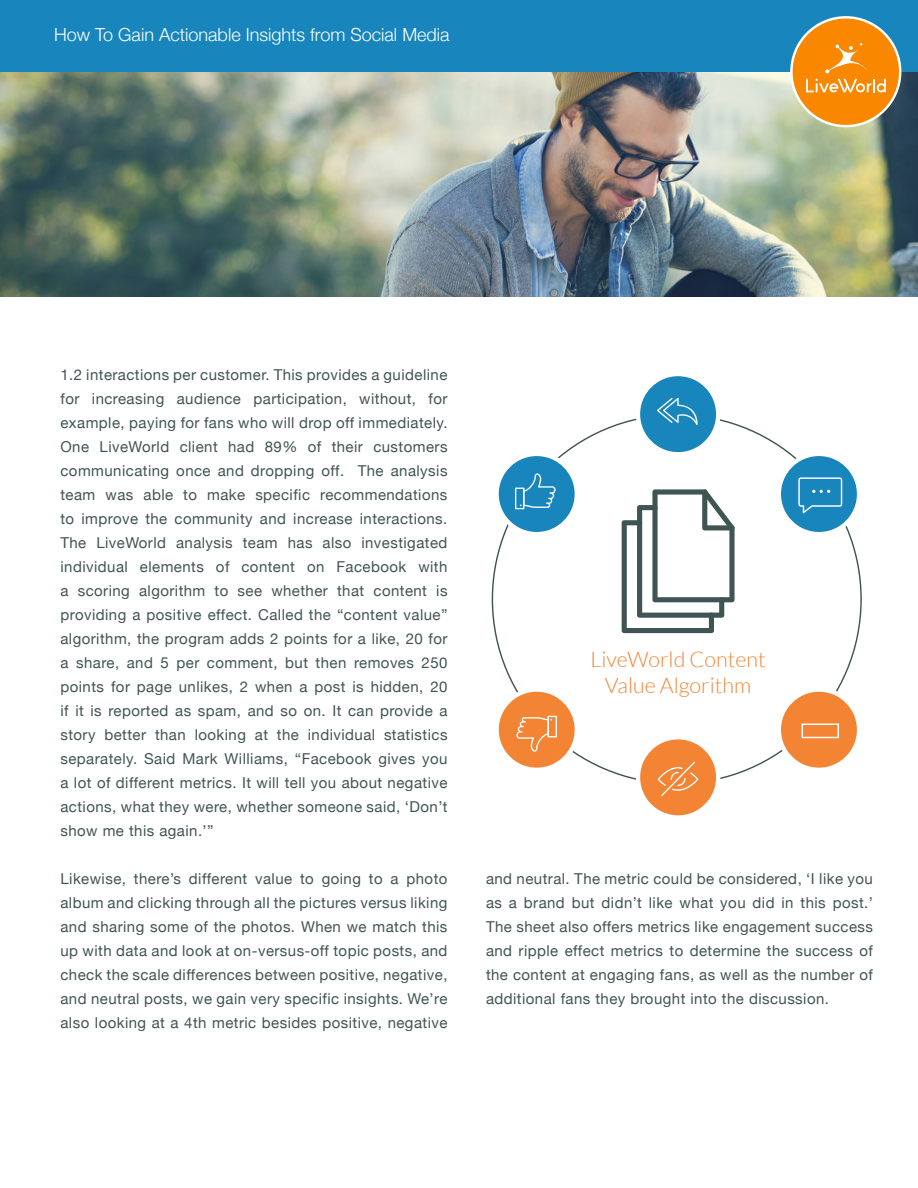
<style>
.page{position:relative;width:918px;height:1188px;background:#fff}
.page>*{position:absolute;margin:0;border:0;box-sizing:border-box;transform-origin:0 0}
.t1{font:300 21.45px/25.8px "Lato";color:#f38434;text-align:center}
.t2{font:300 18px "Helvetica Neue";color:#fff}
.t3{font:15px/24px "Helvetica Neue";letter-spacing:.03em;color:#415454;text-align:justify}
</style>
<div class="page">
<img style="left:0;top:72px;width:918px;height:225px">
<div style="left:0;top:0;width:918px;height:72px;background:#1886bd"></div>
<div style="left:791px;top:17px;width:109px;height:109px;background:#f98800;border-radius:50%"></div>
<div style="left:790px;top:16px;width:111px;height:111px;border:2px solid #fff;border-radius:50%"></div>
<svg style="left:806px;top:79px;width:80px;height:13px"></svg>
<svg style="left:825px;top:43px;width:42px;height:30px"></svg>
<svg style="left:622px;top:489px;width:113px;height:144px"></svg>
<div style="left:779px;top:454px;width:80px;height:80px;background:#1886bd;border-radius:50%"></div>
<div style="left:777px;top:452px;width:84px;height:84px;border:4px solid #fff;border-radius:50%"></div>
<svg style="left:798px;top:477px;width:44px;height:36px"></svg>
<div style="left:638px;top:374px;width:80px;height:80px;background:#1886bd;border-radius:50%"></div>
<div style="left:636px;top:372px;width:84px;height:84px;border:4px solid #fff;border-radius:50%"></div>
<div style="left:497px;top:454px;width:80px;height:80px;background:#1886bd;border-radius:50%"></div>
<div style="left:494px;top:452px;width:85px;height:84px;border:4px solid #fff;border-radius:50%"></div>
<svg style="left:515px;top:473px;width:41px;height:36px"></svg>
<svg style="left:657px;top:398px;width:41px;height:27px"></svg>
<div style="left:497px;top:690px;width:80px;height:80px;background:#f38434;border-radius:50%"></div>
<div style="left:494px;top:687px;width:85px;height:85px;border:4px solid #fff;border-radius:50%"></div>
<div style="left:638px;top:737px;width:80px;height:80px;background:#f38434;border-radius:50%"></div>
<div style="left:636px;top:735px;width:84px;height:85px;border:4px solid #fff;border-radius:50%"></div>
<div style="left:779px;top:690px;width:80px;height:80px;background:#f38434;border-radius:50%"></div>
<div style="left:777px;top:687px;width:84px;height:85px;border:4px solid #fff;border-radius:50%"></div>
<svg style="left:516px;top:716px;width:41px;height:36px"></svg>
<svg style="left:658px;top:762px;width:40px;height:34px"></svg>
<div style="left:802px;top:724px;width:37px;height:14px;border:2px solid #fff"></div>
<p class="t2" style="left:54px;top:20px;width:397px">How To Gain Actionable Insights from Social Media</p>
<p class="t3" style="left:60px;top:363px;width:389px">1.2 interactions per customer. This provides a guideline for increasing audience participation, without, for example, paying for fans who will drop off immediately.<br>One LiveWorld client had 89% of their customers communicating once and dropping off. The analysis team was able to make specific recommendations to improve the community and increase interactions.<br>The LiveWorld analysis team has also investigated individual elements of content on Facebook with a scoring algorithm to see whether that content is providing a positive effect. Called the “content value” algorithm, the program adds 2 points for a like, 20 for a share, and 5 per comment, but then removes 250 points for page unlikes, 2 when a post is hidden, 20 if it is reported as spam, and so on. It can provide a story better than looking at the individual statistics separately. Said Mark Williams, “Facebook gives you a lot of different metrics. It will tell you about negative actions, what they were, whether someone said, ‘Don’t show me this again.’”</p>
<p class="t3" style="left:60px;top:867px;width:389px">Likewise, there’s different value to going to a photo album and clicking through all the pictures versus liking and sharing some of the photos. When we match this up with data and look at on-versus-off topic posts, and check the scale differences between positive, negative, and neutral posts, we gain very specific insights. We’re also looking at a 4th metric besides positive, negative</p>
<h1 class="t1" style="left:590px;top:647px;width:177px">LiveWorld Content<br>Value Algorithm</h1>
<p class="t3" style="left:486px;top:867px;width:389px">and neutral. The metric could be considered, ‘I like you as a brand but didn’t like what you did in this post.’ The sheet also offers metrics like engagement success and ripple effect metrics to determine the success of the content at engaging fans, as well as the number of additional fans they brought into the discussion.</p>
</div>
